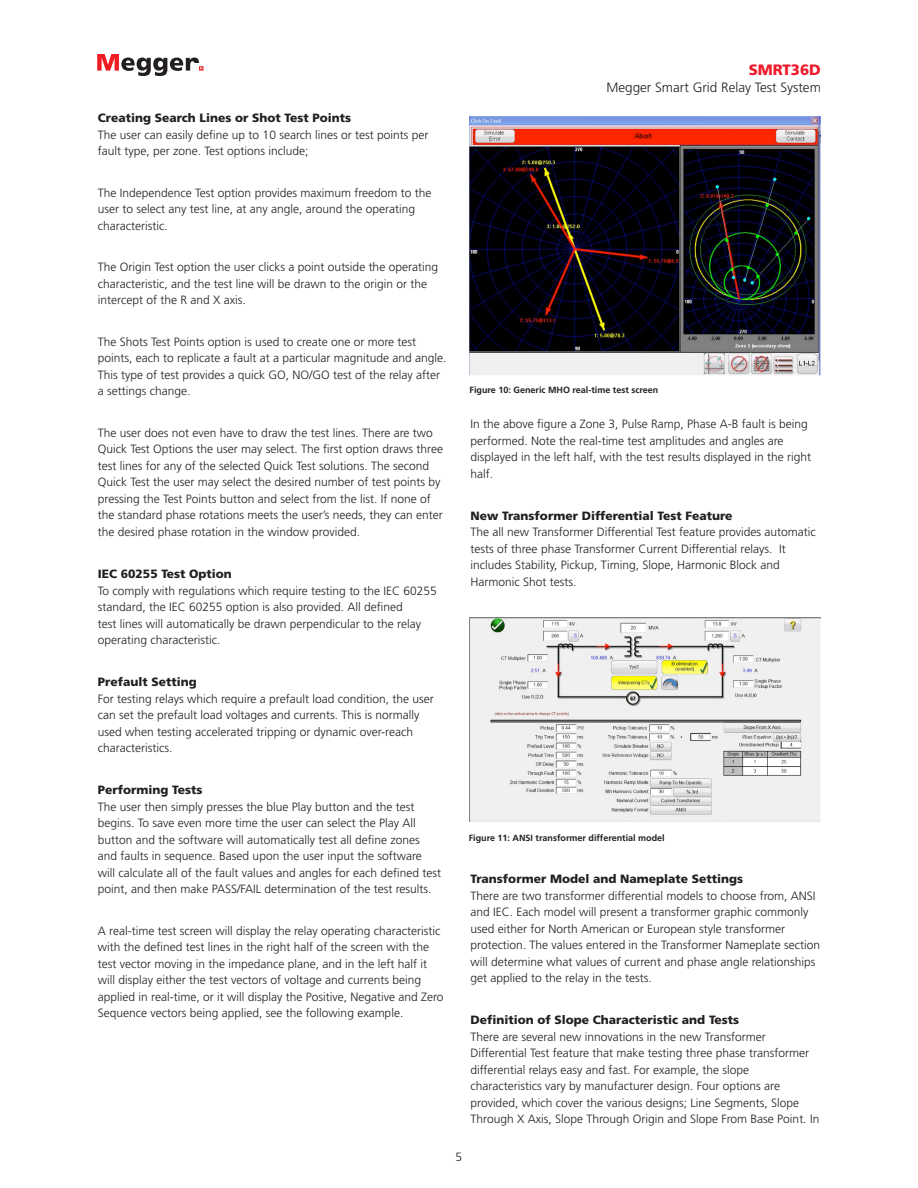
<style>
.page{position:relative;width:918px;height:1188px;background:#fff}
.page>*{position:absolute;margin:0;border:0;box-sizing:border-box;transform-origin:0 0}
.Secondary_Product_Na{font:900 15px "Frutiger LT Std";color:#ee1b2c}
.Secondary_Product_De{font:300 13.5px "Frutiger LT Std";color:#231f20}
.Body_Content{font:300 12px/16.5px "Frutiger LT Std";color:#231f20}
.Secondary_Section_He{font:900 12px "Frutiger LT Std";color:#231f20}
.t1{font:700 9px "Frutiger LT Std";color:#231f20}
</style>
<div class="page">
<img style="left:470px;top:116px;width:351px;height:259px">
<img style="left:469px;top:618px;width:351px;height:203px">
<svg style="left:97px;top:54px;width:106px;height:22px"></svg>
<p class="Secondary_Section_He" style="left:98px;top:111px;width:255px">Creating Search Lines or Shot Test Points</p>
<p class="Body_Content" style="left:98px;top:127px;width:332px">The user can easily define up to 10 search lines or test points per fault type, per zone. Test options include;</p>
<p class="Body_Content" style="left:98px;top:185px;width:335px">The Independence Test option provides maximum freedom to the user to select any test line, at any angle, around the operating characteristic.</p>
<p class="Body_Content" style="left:98px;top:259px;width:342px">The Origin Test option the user clicks a point outside the operating characteristic, and the test line will be drawn to the origin or the intercept of the R and X axis.</p>
<p class="Body_Content" style="left:98px;top:334px;width:350px">The Shots Test Points option is used to create one or more test points, each to replicate a fault at a particular magnitude and angle.<br>This type of test provides a quick GO, NO/GO test of the relay after a settings change.</p>
<p class="Body_Content" style="left:98px;top:425px;width:347px">The user does not even have to draw the test lines. There are two Quick Test Options the user may select. The first option draws three test lines for any of the selected Quick Test solutions. The second Quick Test the user may select the desired number of test points by pressing the Test Points button and select from the list. If none of the standard phase rotations meets the user’s needs, they can enter the desired phase rotation in the window provided.</p>
<p class="Secondary_Section_He" style="left:98px;top:567px;width:135px">IEC 60255 Test Option</p>
<p class="Body_Content" style="left:98px;top:582px;width:340px">To comply with regulations which require testing to the IEC 60255 standard, the IEC 60255 option is also provided. All defined<br>test lines will automatically be drawn perpendicular to the relay operating characteristic.</p>
<p class="Secondary_Section_He" style="left:98px;top:675px;width:100px">Prefault Setting</p>
<p class="Body_Content" style="left:98px;top:690px;width:337px">For testing relays which require a prefault load condition, the user can set the prefault load voltages and currents. This is normally used when testing accelerated tripping or dynamic over-reach characteristics.</p>
<p class="Secondary_Section_He" style="left:98px;top:783px;width:106px">Performing Tests</p>
<p class="Body_Content" style="left:98px;top:799px;width:345px">The user then simply presses the blue Play button and the test begins. To save even more time the user can select the Play All button and the software will automatically test all define zones and faults in sequence. Based upon the user input the software will calculate all of the fault values and angles for each defined test point, and then make PASS/FAIL determination of the test results.</p>
<p class="Body_Content" style="left:98px;top:923px;width:347px">A real-time test screen will display the relay operating characteristic with the defined test lines in the right half of the screen with the test vector moving in the impedance plane, and in the left half it will display either the test vectors of voltage and currents being applied in real-time, or it will display the Positive, Negative and Zero Sequence vectors being applied, see the following example.</p>
<p class="Secondary_Product_Na" style="left:749px;top:61px;width:74px">SMRT36D</p>
<p class="Secondary_Product_De" style="left:606px;top:80px;width:216px">Megger Smart Grid Relay Test System</p>
<p class="t1" style="left:470px;top:384px;width:190px">Figure 10: Generic MHO real-time test screen</p>
<p class="Body_Content" style="left:471px;top:416px;width:342px">In the above figure a Zone 3, Pulse Ramp, Phase A-B fault is being performed. Note the real-time test amplitudes and angles are displayed in the left half, with the test results displayed in the right half.</p>
<p class="Secondary_Section_He" style="left:471px;top:508px;width:263px">New Transformer Differential Test Feature</p>
<p class="Body_Content" style="left:471px;top:524px;width:347px">The all new Transformer Differential Test feature provides automatic tests of three phase Transformer Current Differential relays. It includes Stability, Pickup, Timing, Slope, Harmonic Block and Harmonic Shot tests.</p>
<p class="t1" style="left:469px;top:833px;width:198px">Figure 11: ANSI transformer differential model</p>
<p class="Secondary_Section_He" style="left:471px;top:872px;width:274px">Transformer Model and Nameplate Settings</p>
<p class="Body_Content" style="left:471px;top:887px;width:351px">There are two transformer differential models to choose from, ANSI and IEC. Each model will present a transformer graphic commonly used either for North American or European style transformer protection. The values entered in the Transformer Nameplate section will determine what values of current and phase angle relationships get applied to the relay in the tests.</p>
<p class="Secondary_Section_He" style="left:471px;top:1013px;width:270px">Definition of Slope Characteristic and Tests</p>
<p class="Body_Content" style="left:471px;top:1028px;width:350px">There are several new innovations in the new Transformer Differential Test feature that make testing three phase transformer differential relays easy and fast. For example, the slope characteristics vary by manufacturer design. Four options are provided, which cover the various designs; Line Segments, Slope Through X Axis, Slope Through Origin and Slope From Base Point. In</p>
<p class="Body_Content" style="left:456px;top:1149px;width:8px">5</p>
</div>
